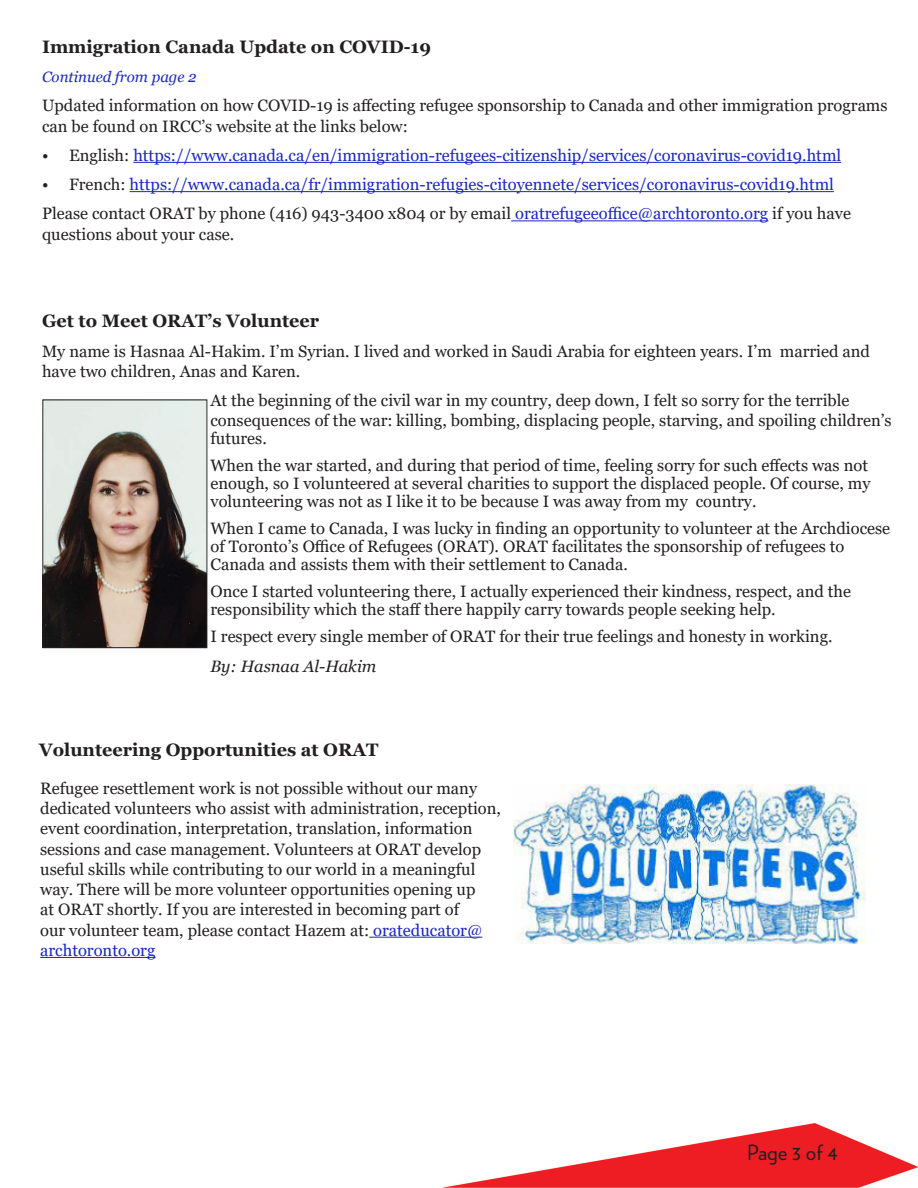
<style>
.page{position:relative;width:918px;height:1188px;background:#fff}
.page>*{position:absolute;margin:0;border:0;box-sizing:border-box;transform-origin:0 0}
.t1{font:21px "Verlag";color:#231f20}
.Text{font:700 18px "Georgia";color:#231f20}
.TOC_S{font:700 18px "Georgia";color:#231f20}
.Text-2{font:16.5px/20.2px "Georgia";color:#231f20}
.t2{font:16.5px "Georgia";color:#1c27c1}
.Text-3{font:italic 16.5px "Georgia";color:#231f20}
.Text-4{font:italic 15px "Georgia";color:#1c27c1}
.s1{color:#231f20}
.s2{color:#1c27c1}
</style>
<div class="page">
<img style="left:40px;top:161px;width:878px;height:1027px">
<hr style="left:133px;top:162px;width:708px;height:1px;background:#1c27c1">
<hr style="left:130px;top:191px;width:704px;height:1px;background:#1c27c1">
<hr style="left:511px;top:220px;width:257px;height:1px;background:#1c27c1">
<img style="left:45px;top:402px;width:160px;height:244px">
<div style="left:43px;top:400px;width:164px;height:248px;border:1px solid #231f20"></div>
<hr style="left:369px;top:937px;width:113px;height:1px;background:#1c27c1">
<hr style="left:40px;top:957px;width:115px;height:1px;background:#1c27c1">
<img style="left:513px;top:784px;width:352px;height:160px">
<p class="Text" style="left:42px;top:35px;width:391px">Immigration Canada Update on COVID-19</p>
<p class="Text-4" style="left:42px;top:68px;width:156px">Continued from page 2</p>
<p class="Text-2" style="left:42px;top:96px;width:847px">Updated information on how COVID-19 is affecting refugee sponsorship to Canada and other immigration programs can be found on IRCC’s website at the links below:</p>
<p class="t2" style="left:42px;top:145px;width:801px"><span class="s1">• English:</span> https://www.canada.ca/en/immigration-refugees-citizenship/services/coronavirus-covid19.html</p>
<p class="t2" style="left:42px;top:174px;width:794px"><span class="s1">• French:</span> https://www.canada.ca/fr/immigration-refugies-citoyennete/services/coronavirus-covid19.html</p>
<p class="Text-2" style="left:42px;top:204px;width:811px">Please contact ORAT by phone (416) 943-3400 x804 or by email <span class="s2">oratrefugeeoffice@archtoronto.org</span> if you have questions about your case.</p>
<p class="Text" style="left:42px;top:310px;width:279px">Get to Meet ORAT’s Volunteer</p>
<p class="Text-2" style="left:42px;top:341px;width:830px">My name is Hasnaa Al-Hakim. I’m Syrian. I lived and worked in Saudi Arabia for eighteen years. I’m married and have two children, Anas and Karen.</p>
<p class="Text-2" style="left:211px;top:391px;width:683px">At the beginning of the civil war in my country, deep down, I felt so sorry for the terrible consequences of the war: killing, bombing, displacing people, starving, and spoiling children’s</p>
<p class="Text-2" style="left:211px;top:429px;width:58px">futures.</p>
<p class="Text-2" style="left:211px;top:457px;width:662px;line-height:18px">When the war started, and during that period of time, feeling sorry for such effects was not enough, so I volunteered at several charities to support the displaced people. Of course, my volunteering was not as I like it to be because I was away from my country.</p>
<p class="Text-2" style="left:211px;top:520px;width:681px;line-height:18px">When I came to Canada, I was lucky in finding an opportunity to volunteer at the Archdiocese of Toronto’s Office of Refugees (ORAT). ORAT facilitates the sponsorship of refugees to<br>Canada and assists them with their settlement to Canada.</p>
<p class="Text-2" style="left:211px;top:583px;width:642px;line-height:18px">Once I started volunteering there, I actually experienced their kindness, respect, and the responsibility which the staff there happily carry towards people seeking help.</p>
<p class="Text-2" style="left:211px;top:627px;width:624px">I respect every single member of ORAT for their true feelings and honesty in working.</p>
<p class="Text-3" style="left:211px;top:656px;width:167px">By: Hasnaa Al-Hakim</p>
<p class="TOC_S" style="left:39px;top:739px;width:341px">Volunteering Opportunities at ORAT</p>
<p class="Text-2" style="left:40px;top:779px;width:462px">Refugee resettlement work is not possible without our many dedicated volunteers who assist with administration, reception, event coordination, interpretation, translation, information sessions and case management. Volunteers at ORAT develop useful skills while contributing to our world in a meaningful way. There will be more volunteer opportunities opening up<br>at ORAT shortly. If you are interested in becoming part of<br>our volunteer team, please contact Hazem at: <span class="s2">orateducator@ archtoronto.org</span></p>
<p class="t1" style="left:747px;top:1137px;width:92px">Page 3 of 4</p>
</div>
